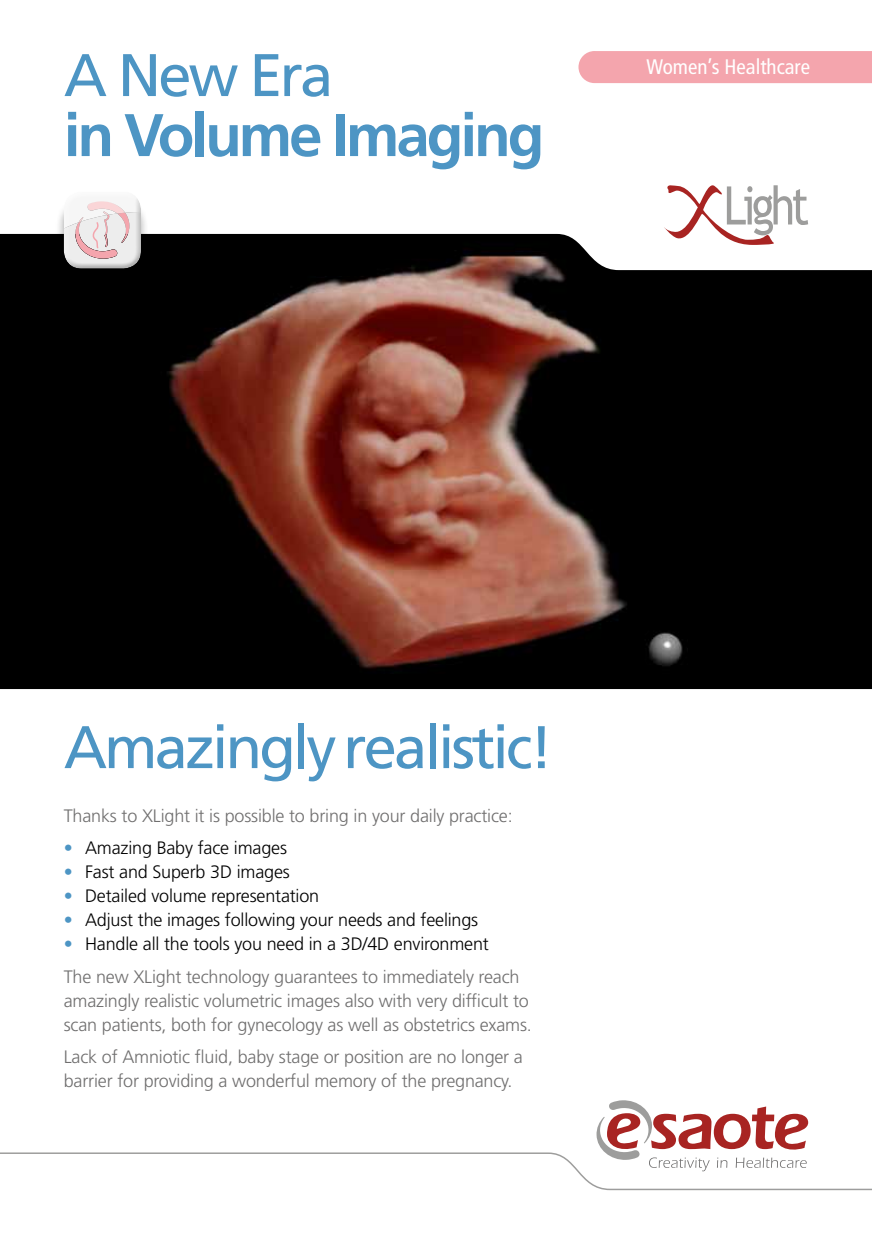
<style>
.page{position:relative;width:872px;height:1242px;background:#fff}
.page>*{position:absolute;margin:0;border:0;box-sizing:border-box;transform-origin:0 0}
.t1{font:60px "Frutiger LT Std";letter-spacing:-.05em;color:#4d95c4}
.t2{font:700 60px "Frutiger LT Std";letter-spacing:-.05em;color:#4d95c4}
.t3{font:condensed 21px "Frutiger LT Std";color:#fff}
.t4{font:300 18px/24px "Frutiger LT Std";letter-spacing:-.01em;color:#706f6f}
.t5{font:300 18px "Frutiger LT Std";letter-spacing:-.01em;color:#000}
.s1{color:#4d95c4}
.s2{color:#000}
</style>
<div class="page">
<img style="left:0;top:234px;width:872px;height:455px">
<div style="left:578px;top:51px;width:294px;height:32px;background:#f4a5ad"></div>
<svg style="left:0;top:1100px;width:872px;height:91px"></svg>
<svg style="left:661px;top:185px;width:147px;height:60px"></svg>
<div style="left:56px;top:198px;width:93px;height:93px;background:#000;opacity:.35"></div>
<div style="left:63px;top:195px;width:80px;height:76px;background:#000;opacity:.25"></div>
<h1 class="t1" style="left:64px;top:40px;width:271px">A New Era</h1>
<h1 class="t2" style="left:64px;top:100px;width:482px">in Volume Imaging</h1>
<p class="t3" style="left:646px;top:55px;width:165px">Women’s Healthcare</p>
<h1 class="t1" style="left:64px;top:712px;width:490px">Amazingly realistic!</h1>
<p class="t4" style="left:64px;top:803px;width:450px">Thanks to XLight it is possible to bring in your daily practice:</p>
<p class="t5" style="left:64px;top:837px;width:225px"><span class="s1">•</span> Amazing Baby face images</p>
<p class="t5" style="left:64px;top:861px;width:227px"><span class="s1">•</span> Fast and Superb 3D images</p>
<p class="t5" style="left:64px;top:885px;width:257px"><span class="s1">•</span> Detailed volume representation</p>
<p class="t5" style="left:64px;top:909px;width:416px"><span class="s1">•</span> Adjust the images following your needs and feelings</p>
<p class="t4" style="left:64px;top:928px;width:457px;line-height:32.5px"><span class="s1">•</span> <span class="s2">Handle all the tools you need in a 3D/4D environment<br></span>The new XLight technology guarantees to immediately reach</p>
<p class="t4" style="left:64px;top:988px;width:469px">amazingly realistic volumetric images also with very difficult to scan patients, both for gynecology as well as obstetrics exams.</p>
<p class="t4" style="left:64px;top:1045px;width:460px">Lack of Amniotic fluid, baby stage or position are no longer a barrier for providing a wonderful memory of the pregnancy.</p>
</div>
